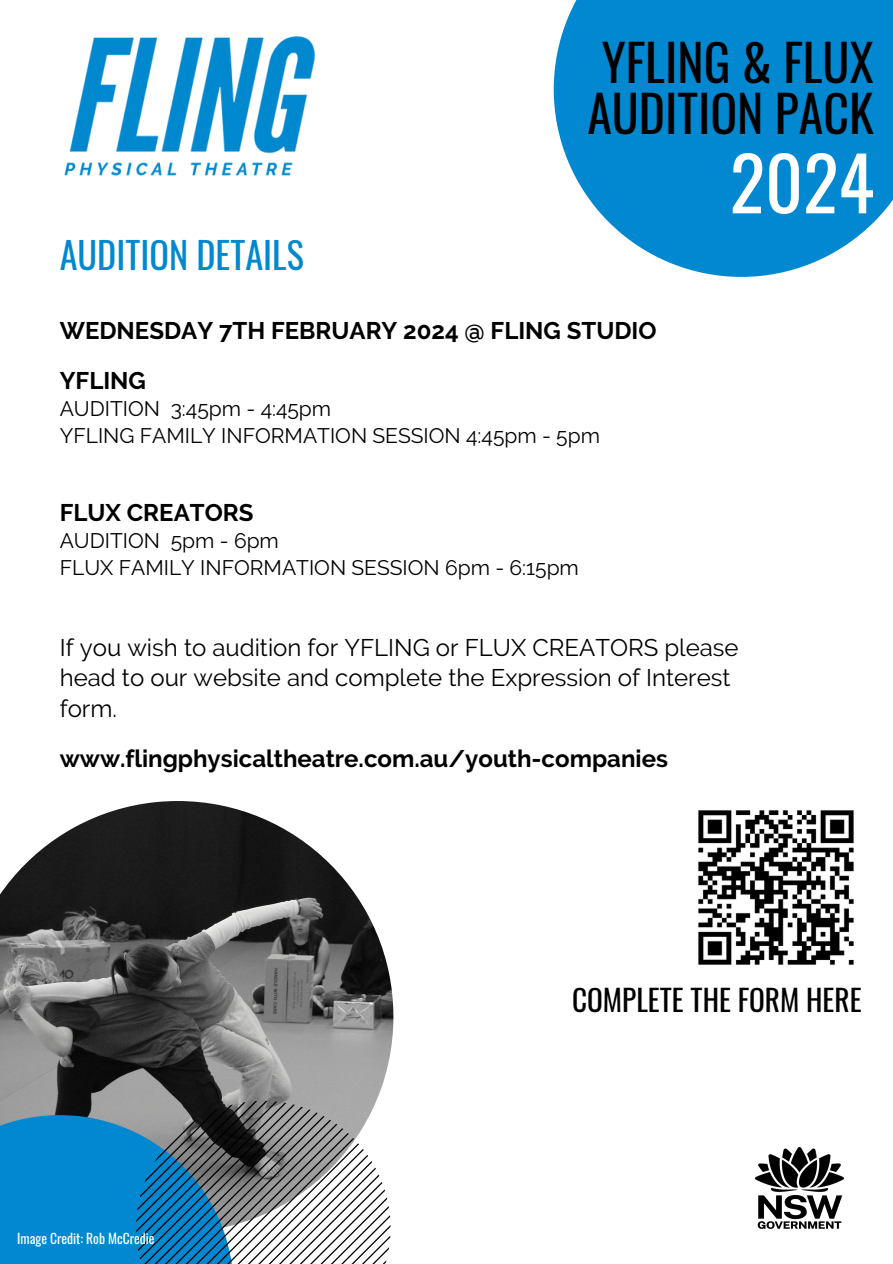
<style>
.page{position:relative;width:893px;height:1264px;background:#fff}
.page>*{position:absolute;margin:0;border:0;box-sizing:border-box;transform-origin:0 0}
.t1{font:73.8px "Oswald";color:#fff}
.t2{font:49.8px/50.7px "Oswald";color:#000}
.t3{font:36.3px "Oswald";color:#0188cf}
.t4{font:29.25px "Oswald";color:#000}
.t5{font:24px/30.3px "Raleway";color:#000}
.t6{font:700 24px/50.7px "Raleway";color:#000}
.t7{font:21px/27px "Raleway";color:#000}
.t8{font:13.5px "Oswald";color:#fff}
</style>
<div class="page">
<img style="left:0;top:801px;width:393px;height:427px">
<div style="left:0;top:1115px;width:234px;height:148px;background:#0188d0"></div>
<svg style="left:136px;top:1100px;width:254px;height:163px"></svg>
<svg style="left:553px;top:0;width:339px;height:277px;background:#2197d5"></svg>
<img style="left:755px;top:1147px;width:88px;height:81px">
<img style="left:64px;top:36px;width:252px;height:140px">
<img style="left:698px;top:810px;width:156px;height:155px">
<h3 class="t3" style="left:60px;top:227px;width:245px">AUDITION DETAILS</h3>
<h2 class="t2" style="left:587px;top:35px;width:288px">YFLING &amp; FLUX<br>AUDITION PACK</h2>
<h1 class="t1" style="left:729px;top:125px;width:146px">2024</h1>
<p class="t6" style="left:60px;top:305px;width:598px">WEDNESDAY 7TH FEBRUARY 2024 @ FLING STUDIO<br>YFLING</p>
<p class="t7" style="left:60px;top:395px;width:541px">AUDITION 3:45pm - 4:45pm<br>YFLING FAMILY INFORMATION SESSION 4:45pm - 5pm</p>
<p class="t6" style="left:60px;top:487px;width:195px">FLUX CREATORS</p>
<p class="t7" style="left:60px;top:527px;width:520px">AUDITION 5pm - 6pm<br>FLUX FAMILY INFORMATION SESSION 6pm - 6:15pm</p>
<p class="t5" style="left:60px;top:632px;width:680px">If you wish to audition for YFLING or FLUX CREATORS please head to our website and complete the Expression of Interest form.</p>
<p class="t6" style="left:60px;top:733px;width:609px">www.flingphysicaltheatre.com.au/youth-companies</p>
<p class="t8" style="left:17px;top:1228px;width:139px">Image Credit: Rob McCredie</p>
<h3 class="t4" style="left:572px;top:977px;width:291px">COMPLETE THE FORM HERE</h3>
</div>
